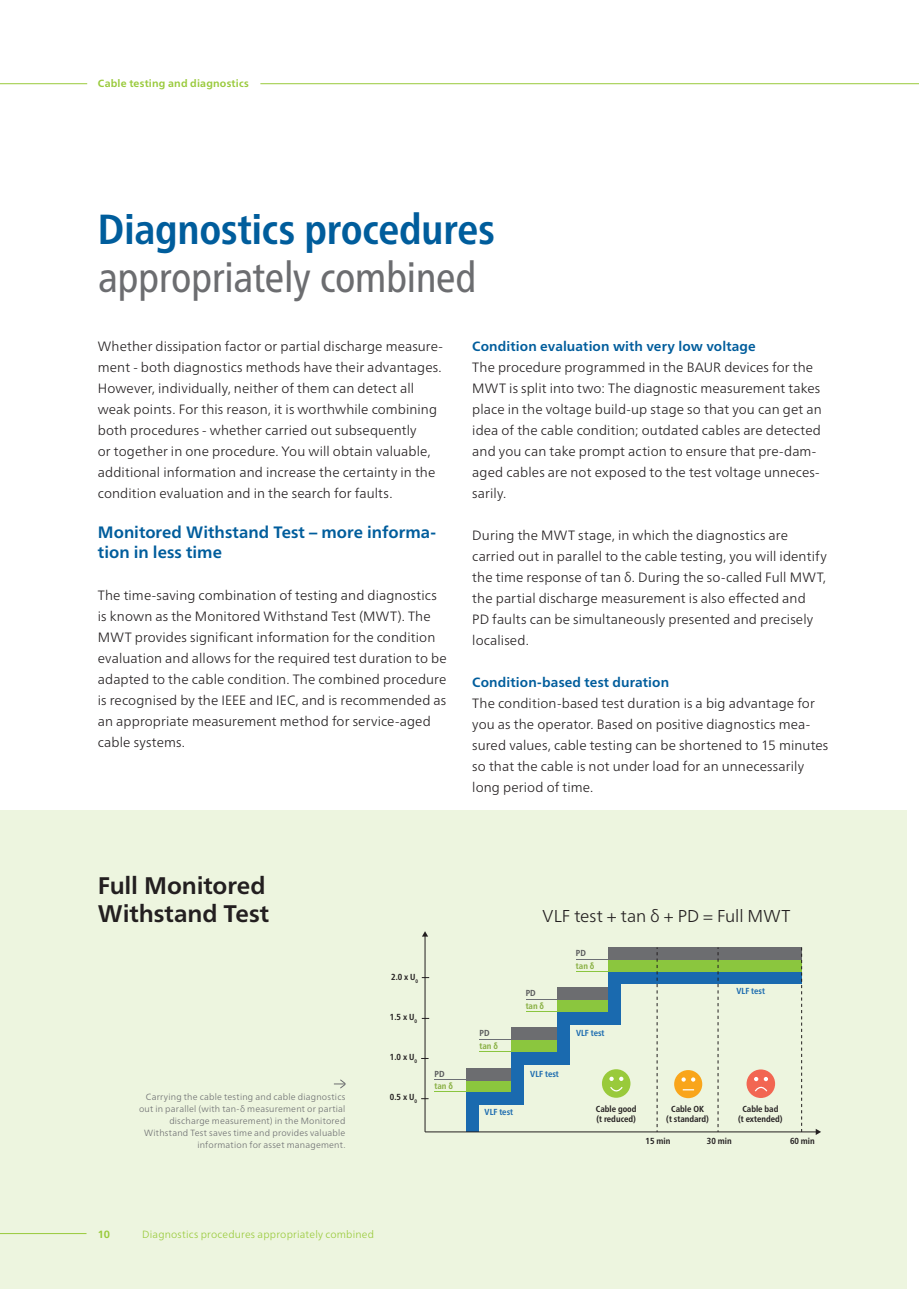
<style>
.page{position:relative;width:919px;height:1289px;background:#fff}
.page>*{position:absolute;margin:0;border:0;box-sizing:border-box;transform-origin:0 0}
.t1{font:700 condensed 42px/48px "Frutiger Neue LTW1 G";letter-spacing:-.005em;color:#005d9c}
.t2{font:700 24px/28.5px "Frutiger Neue LTW1 G";letter-spacing:-.005em;color:#231f20}
.t3{font:300 17.25px "Frutiger Neue LTW1 G";color:#231f20}
.t4{font:700 16.5px/19.8px "Frutiger Neue LTW1 G";color:#005d9c}
.t5{font:300 13.5px/21px "Frutiger Neue LTW1 G";letter-spacing:.01em;color:#231f20}
.t6{font:700 13.5px "Frutiger Neue LTW1 G";letter-spacing:.01em;color:#005d9c}
.t7{font:300 10.5px "Frutiger Neue LTW1 G";letter-spacing:.02em;color:#99ca3b}
.t8{font:700 10.5px "Frutiger Neue LTW1 G";letter-spacing:.02em;color:#99ca3b}
.t9{font:300 9px/12px "Frutiger Neue LTW1 G";letter-spacing:.025em;color:#6c6d70;text-align:right}
.t10{font:700 condensed 8.7px/10.5px "Frutiger Neue LTW1 G";color:#231f20;text-align:center}
.t11{font:700 condensed 8.7px "Frutiger Neue LTW1 G";color:#1a6aaf}
.t12{font:700 condensed 8.7px "Frutiger Neue LTW1 G";color:#86ae3f}
.t13{font:700 condensed 8.7px "Frutiger Neue LTW1 G";color:#57585a}
.s1{font-weight:400;color:#6c6d70}
</style>
<div class="page">
<svg style="left:260px;top:83px;width:658px;height:2px"></svg>
<div style="left:0;top:810px;width:906px;height:478px;background:#edf5df"></div>
<svg style="left:334px;top:1079px;width:12px;height:10px"></svg>
<hr style="left:0;top:1233px;width:86px;height:1px;background:#99ca3b">
<hr style="left:0;top:83px;width:87px;height:1px;background:#99ca3b">
<hr style="left:479px;top:1051px;width:33px;height:1px;background:#8ac53f">
<hr style="left:479px;top:1039px;width:33px;height:1px;background:#6c6f74">
<hr style="left:525px;top:1011px;width:33px;height:1px;background:#8ac53f">
<hr style="left:525px;top:999px;width:33px;height:1px;background:#6c6f74">
<hr style="left:576px;top:959px;width:32px;height:1px;background:#6c6f74">
<div style="left:466px;top:1092px;width:12px;height:39px;background:#1a6aaf"></div>
<hr style="left:424px;top:935px;width:1px;height:196px;background:#231f20">
<svg style="left:422px;top:931px;width:6px;height:5px"></svg>
<hr style="left:425px;top:1131px;width:391px;height:1px;background:#231f20">
<svg style="left:815px;top:1129px;width:6px;height:5px"></svg>
<div style="left:466px;top:1079px;width:46px;height:13px;background:#8bc63e"></div>
<div style="left:466px;top:1067px;width:46px;height:13px;background:#6c6d70"></div>
<hr style="left:434px;top:1091px;width:33px;height:1px;background:#8ac53f">
<hr style="left:434px;top:1079px;width:33px;height:1px;background:#6c6f74">
<div style="left:511px;top:1039px;width:46px;height:13px;background:#8bc63e"></div>
<div style="left:511px;top:1027px;width:46px;height:13px;background:#6c6d70"></div>
<div style="left:557px;top:999px;width:51px;height:13px;background:#8bc63e"></div>
<div style="left:557px;top:987px;width:51px;height:13px;background:#6c6d70"></div>
<div style="left:466px;top:1092px;width:46px;height:12px;background:#1a6aaf"></div>
<div style="left:511px;top:1052px;width:13px;height:52px;background:#1a6aaf"></div>
<div style="left:511px;top:1051px;width:51px;height:13px;background:#1a6aaf"></div>
<div style="left:557px;top:1012px;width:13px;height:52px;background:#1a6aaf"></div>
<div style="left:557px;top:1012px;width:51px;height:12px;background:#1a6aaf"></div>
<div style="left:608px;top:972px;width:13px;height:52px;background:#1a6aaf"></div>
<div style="left:608px;top:971px;width:193px;height:13px;background:#1a6aaf"></div>
<div style="left:608px;top:959px;width:193px;height:13px;background:#8bc63e"></div>
<div style="left:608px;top:947px;width:193px;height:12px;background:#6c6d70"></div>
<hr style="left:576px;top:971px;width:32px;height:1px;background:#8ac53f">
<svg style="left:656px;top:947px;width:1px;height:184px"></svg>
<svg style="left:801px;top:947px;width:1px;height:184px"></svg>
<svg style="left:717px;top:947px;width:1px;height:184px"></svg>
<div style="left:746px;top:1069px;width:29px;height:28px;background:#f26652;border-radius:50%"></div>
<svg style="left:754px;top:1077px;width:14px;height:15px"></svg>
<div style="left:674px;top:1070px;width:28px;height:28px;background:#f9a51b;border-radius:50%"></div>
<svg style="left:681px;top:1077px;width:4px;height:4px"></svg>
<svg style="left:691px;top:1077px;width:4px;height:4px"></svg>
<svg style="left:682px;top:1089px;width:12px;height:1px"></svg>
<div style="left:602px;top:1069px;width:28px;height:28px;background:#99ca3b;border-radius:50%"></div>
<svg style="left:609px;top:1076px;width:15px;height:16px"></svg>
<p class="t8" style="left:98px;top:76px;width:152px">Cable testing and diagnostics</p>
<p class="t1" style="left:98px;top:201px;width:398px">Diagnostics procedures <span class="s1">appropriately combined</span></p>
<p class="t5" style="left:98px;top:334px;width:346px">Whether dissipation factor or partial discharge measure&shy;ment - both diagnostics methods have their advantages.<br>However, individually, neither of them can detect all weak points. For this reason, it is worthwhile combining both procedures - whether carried out subsequently<br>or together in one procedure. You will obtain valuable, additional information and increase the certainty in the condition evaluation and in the search for faults.</p>
<p class="t4" style="left:98px;top:521px;width:339px">Monitored Withstand Test – more informa&shy;tion in less time</p>
<p class="t5" style="left:98px;top:584px;width:350px">The time-saving combination of testing and diagnostics is known as the Monitored Withstand Test (MWT). The MWT provides significant information for the condition evaluation and allows for the required test duration to be adapted to the cable condition. The combined procedure is recognised by the IEEE and IEC, and is recommended as an appropriate measurement method for service-aged cable systems.</p>
<p class="t6" style="left:472px;top:336px;width:285px">Condition evaluation with very low voltage</p>
<p class="t5" style="left:472px;top:355px;width:351px">The procedure programmed in the BAUR devices for the MWT is split into two: The diagnostic measurement takes place in the voltage build-up stage so that you can get an idea of the cable condition; outdated cables are detected and you can take prompt action to ensure that pre-dam&shy;aged cables are not exposed to the test voltage unneces&shy;sarily.</p>
<p class="t5" style="left:472px;top:523px;width:356px">During the MWT stage, in which the diagnostics are carried out in parallel to the cable testing, you will identify the time response of tan δ. During the so-called Full MWT, the partial discharge measurement is also effected and<br>PD faults can be simultaneously presented and precisely localised.</p>
<p class="t6" style="left:472px;top:672px;width:198px">Condition-based test duration</p>
<p class="t5" style="left:472px;top:691px;width:357px">The condition-based test duration is a big advantage for you as the operator. Based on positive diagnostics mea&shy;sured values, cable testing can be shortened to 15 minutes so that the cable is not under load for an unnecessarily long period of time.</p>
<p class="t2" style="left:98px;top:869px;width:173px">Full Monitored<br>Withstand Test</p>
<p class="t9" style="left:139px;top:1089px;width:208px">Carrying the cable testing and cable diagnostics out in parallel (with tan-δ measurement or partial discharge measurement) in the Monitored Withstand Test saves time and provides valuable information for asset management.</p>
<p class="t10" style="left:391px;top:970px;width:28px">2.0 x U<sub>0</sub></p>
<p class="t10" style="left:390px;top:1010px;width:28px">1.5 x U<sub>0</sub></p>
<p class="t10" style="left:390px;top:1050px;width:28px">1.0 x U<sub>0</sub></p>
<p class="t10" style="left:390px;top:1090px;width:28px">0.5 x U<sub>0</sub></p>
<p class="t3" style="left:542px;top:903px;width:249px">VLF test + tan δ + PD = Full MWT</p>
<p class="t13" style="left:576px;top:946px;width:12px">PD</p>
<p class="t13" style="left:525px;top:986px;width:12px">PD</p>
<p class="t12" style="left:525px;top:999px;width:20px">tan δ</p>
<p class="t12" style="left:576px;top:959px;width:20px">tan δ</p>
<p class="t13" style="left:479px;top:1026px;width:12px">PD</p>
<p class="t11" style="left:576px;top:1026px;width:30px">VLF test</p>
<p class="t12" style="left:479px;top:1039px;width:20px">tan δ</p>
<p class="t13" style="left:434px;top:1066px;width:12px">PD</p>
<p class="t11" style="left:530px;top:1066px;width:30px">VLF test</p>
<p class="t12" style="left:434px;top:1079px;width:20px">tan δ</p>
<p class="t11" style="left:736px;top:984px;width:30px">VLF test</p>
<p class="t11" style="left:484px;top:1105px;width:30px">VLF test</p>
<p class="t10" style="left:595px;top:1102px;width:42px;text-align:left">Cable good (t reduced)</p>
<p class="t10" style="left:666px;top:1102px;width:44px">Cable OK<br>(t standard)</p>
<p class="t10" style="left:738px;top:1102px;width:46px">Cable bad<br>(t extended)</p>
<p class="t10" style="left:645px;top:1135px;width:26px">15 min</p>
<p class="t10" style="left:707px;top:1135px;width:26px">30 min</p>
<p class="t10" style="left:790px;top:1135px;width:26px">60 min</p>
<p class="t8" style="left:98px;top:1226px;width:14px">10</p>
<p class="t7" style="left:142px;top:1226px;width:233px">Diagnostics procedures appropriately combined</p>
</div>
